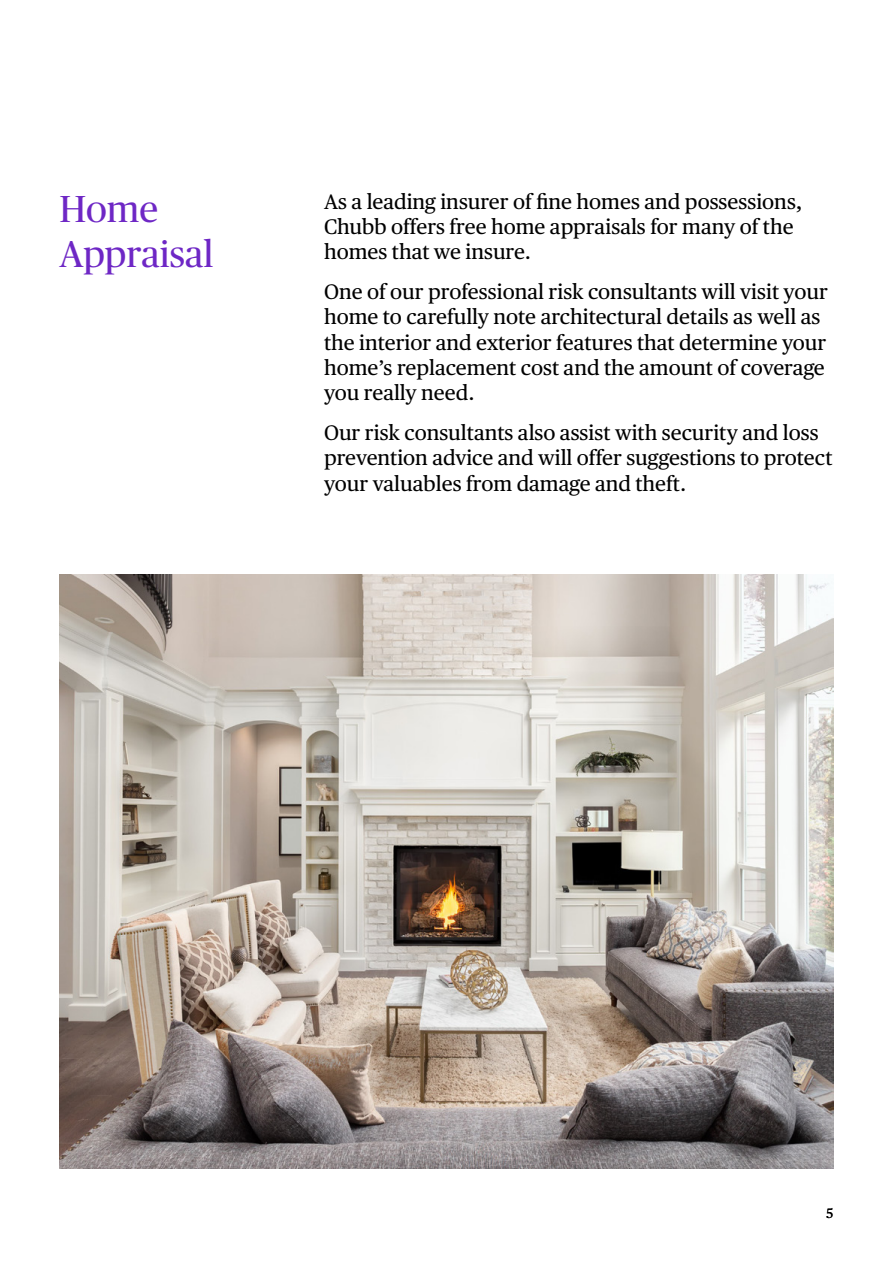
<style>
.page{position:relative;width:893px;height:1263px;background:#fff}
.page>*{position:absolute;margin:0;border:0;box-sizing:border-box;transform-origin:0 0}
.t1{font:37.5px/45px "Chubb Publico";color:#6e27c5}
.t2{font:21px/25.2px "Chubb Publico Text";color:#000}
.t3{font:13.5px "Chubb Publico Text";color:#000}
</style>
<div class="page">
<img style="left:60px;top:574px;width:773px;height:594px">
<h1 class="t1" style="left:60px;top:185px;width:155px">Home<br>Appraisal</h1>
<p class="t2" style="left:324px;top:187px;width:480px">As a leading insurer of fine homes and possessions,<br>Chubb offers free home appraisals for many of the homes that we insure.</p>
<p class="t2" style="left:324px;top:278px;width:505px">One of our professional risk consultants will visit your home to carefully note architectural details as well as the interior and exterior features that determine your home’s replacement cost and the amount of coverage you really need.</p>
<p class="t2" style="left:324px;top:419px;width:510px">Our risk consultants also assist with security and loss prevention advice and will offer suggestions to protect your valuables from damage and theft.</p>
<p class="t3" style="left:826px;top:1203px;width:9px">5</p>
</div>
